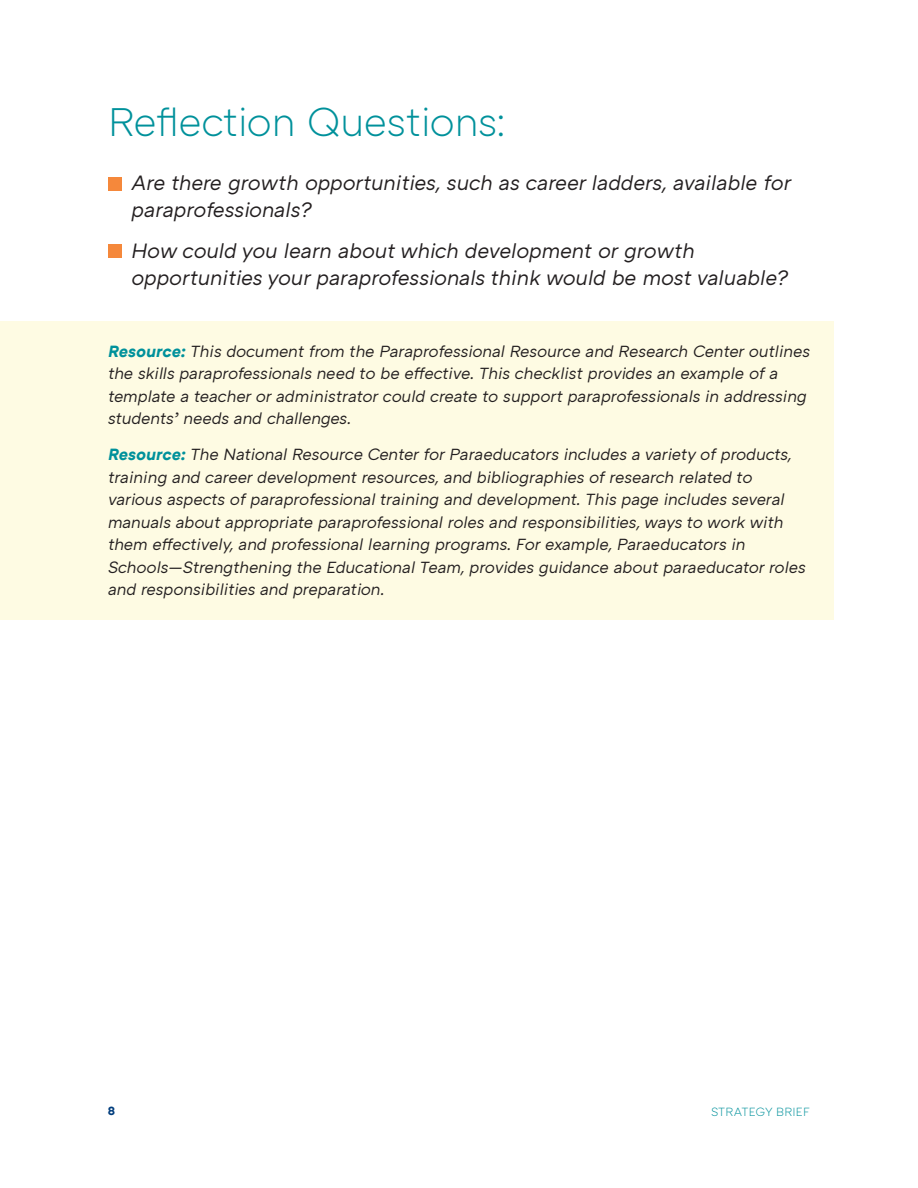
<style>
.page{position:relative;width:918px;height:1188px;background:#fff}
.page>*{position:absolute;margin:0;border:0;box-sizing:border-box;transform-origin:0 0}
.H3_Teal{font:300 40.5px "ATC Arquette";letter-spacing:-.01em;color:#00919b}
.Reflective_Qs{font:italic 21px/27px "ATC Arquette";letter-spacing:-.01em;color:#231f20}
.Reflective_Qs-2{font:italic 16.5px/22.5px "ATC Arquette";letter-spacing:-.01em;color:#231f20}
.t1{font:300 12px "ATC Arquette";letter-spacing:.015em;color:#00919b}
.t2{font:700 12px "ATC Arquette";color:#013d7d}
.s1{font-weight:700;color:#00919b}
</style>
<div class="page">
<div style="left:0;top:321px;width:834px;height:298px;background:#fefbe3"></div>
<div style="left:108px;top:177px;width:14px;height:13px;background:#f5883b"></div>
<div style="left:108px;top:244px;width:14px;height:14px;background:#f5883b"></div>
<p class="H3_Teal" style="left:108px;top:100px;width:398px">Reflection Questions:</p>
<p class="Reflective_Qs" style="left:132px;top:170px;width:661px">Are there growth opportunities, such as career ladders, available for paraprofessionals?</p>
<p class="Reflective_Qs" style="left:132px;top:238px;width:658px">How could you learn about which development or growth opportunities your paraprofessionals think would be most valuable?</p>
<p class="Reflective_Qs-2" style="left:108px;top:340px;width:704px"><span class="s1">Resource:</span> This document from the Paraprofessional Resource and Research Center outlines the skills paraprofessionals need to be effective. This checklist provides an example of a template a teacher or administrator could create to support paraprofessionals in addressing students’ needs and challenges.</p>
<p class="Reflective_Qs-2" style="left:108px;top:444px;width:699px"><span class="s1">Resource:</span> The National Resource Center for Paraeducators includes a variety of products, training and career development resources, and bibliographies of research related to various aspects of paraprofessional training and development. This page includes several manuals about appropriate paraprofessional roles and responsibilities, ways to work with them effectively, and professional learning programs. For example, Paraeducators in Schools—Strengthening the Educational Team, provides guidance about paraeducator roles and responsibilities and preparation.</p>
<p class="t2" style="left:108px;top:1104px;width:9px">8</p>
<p class="t1" style="left:711px;top:1105px;width:101px">STRATEGY BRIEF</p>
</div>
